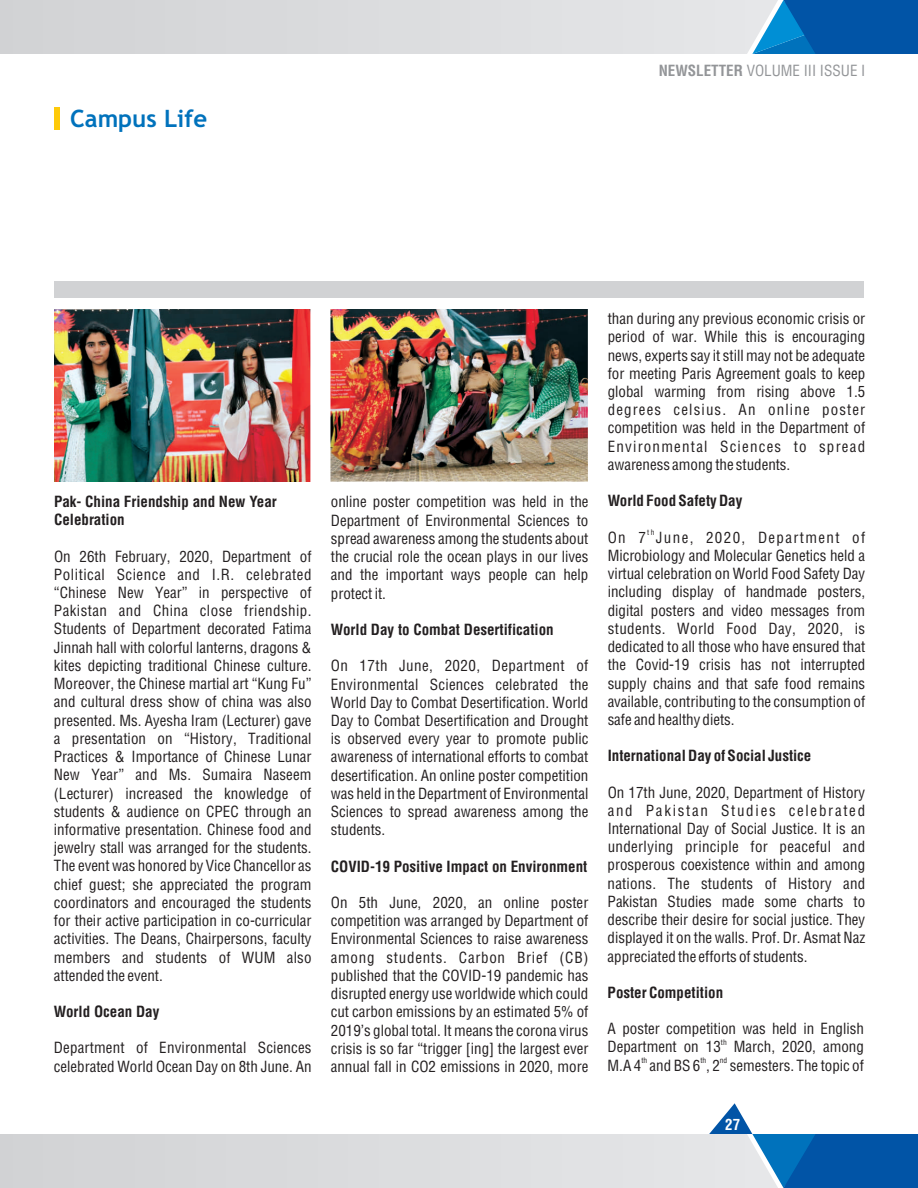
<style>
.page{position:relative;width:918px;height:1188px;background:#fff}
.page>*{position:absolute;margin:0;border:0;box-sizing:border-box;transform-origin:0 0}
.t1{font:700 24px "Trebuchet MS";color:#0072bc}
.t2{font:15px/18.3px "Switzerland Condensed Plain";color:#231f20;text-align:justify}
.t3{font:700 15px/18px "Switzerland Condensed";color:#231f20}
.t4{font:15px "Switzerland Condensed Plain";color:#939598}
.t5{font:700 15px "Switzerland Condensed";color:#fff}
.t6{font:7.5px "Switzerland Condensed Plain";color:#231f20}
.s1{font-family:"Switzerland Condensed";font-weight:700}
</style>
<div class="page">
<div style="left:54px;top:282px;width:810px;height:16px;background:#d1d2d4"></div>
<div style="left:54px;top:107px;width:5px;height:23px;background:#feca0a"></div>
<img style="left:54px;top:309px;width:256px;height:172px">
<img style="left:331px;top:309px;width:256px;height:172px">
<svg style="left:0;top:0;width:918px;height:54px;background:#b8c8d6"></svg>
<svg style="left:0;top:1103px;width:918px;height:85px"></svg>
<h1 class="t1" style="left:70px;top:109px;width:138px">Campus Life</h1>
<p class="t4" style="left:659px;top:65px;width:208px"><span class="s1">NEWSLETTER</span> VOLUME III ISSUE I</p>
<p class="t3" style="left:54px;top:495px;width:224px">Pak- China Friendship and New Year<br>Celebration</p>
<p class="t2" style="left:54px;top:548px;width:259px">On 26th February, 2020, Department of Political Science and I.R. celebrated “Chinese New Year” in perspective of Pakistan and China close friendship.<br>Students of Department decorated Fatima Jinnah hall with colorful lanterns, dragons &amp; kites depicting traditional Chinese culture.<br>Moreover, the Chinese martial art “Kung Fu” and cultural dress show of china was also presented. Ms. Ayesha Iram (Lecturer) gave a presentation on “History, Traditional Practices &amp; Importance of Chinese Lunar New Year” and Ms. Sumaira Naseem (Lecturer) increased the knowledge of students &amp; audience on CPEC through an informative presentation. Chinese food and jewelry stall was arranged for the students.<br>The event was honored by Vice Chancellor as chief guest; she appreciated the program coordinators and encouraged the students for their active participation in co-curricular activities. The Deans, Chairpersons, faculty members and students of WUM also attended the event.</p>
<p class="t3" style="left:54px;top:1004px;width:107px">World Ocean Day</p>
<p class="t2" style="left:54px;top:1040px;width:259px">Department of Environmental Sciences celebrated World Ocean Day on 8th June. An</p>
<p class="t2" style="left:331px;top:494px;width:259px">online poster competition was held in the Department of Environmental Sciences to spread awareness among the students about the crucial role the ocean plays in our lives and the important ways people can help protect it.</p>
<p class="t3" style="left:331px;top:622px;width:224px">World Day to Combat Desertification</p>
<p class="t2" style="left:331px;top:658px;width:259px">On 17th June, 2020, Department of Environmental Sciences celebrated the World Day to Combat Desertification. World Day to Combat Desertification and Drought is observed every year to promote public awareness of international efforts to combat desertification. An online poster competition was held in the Department of Environmental Sciences to spread awareness among the students.</p>
<p class="t3" style="left:331px;top:859px;width:258px">COVID-19 Positive Impact on Environment</p>
<p class="t2" style="left:331px;top:894px;width:259px">On 5th June, 2020, an online poster competition was arranged by Department of Environmental Sciences to raise awareness among students. Carbon Brief (CB) published that the COVID-19 pandemic has disrupted energy use worldwide which could cut carbon emissions by an estimated 5% of 2019's global total. It means the corona virus crisis is so far “trigger [ing] the largest ever annual fall in CO2 emissions in 2020, more</p>
<p class="t2" style="left:608px;top:311px;width:259px">than during any previous economic crisis or period of war. While this is encouraging news, experts say it still may not be adequate for meeting Paris Agreement goals to keep global warming from rising above 1.5 degrees celsius. An online poster competition was held in the Department of Environmental Sciences to spread awareness among the students.</p>
<p class="t3" style="left:608px;top:494px;width:136px">World Food Safety Day</p>
<p class="t6" style="left:647px;top:529px;width:9px">th</p>
<p class="t2" style="left:608px;top:529px;width:259px">On 7 June, 2020, Department of Microbiology and Molecular Genetics held a virtual celebration on World Food Safety Day including display of handmade posters, digital posters and video messages from students. World Food Day, 2020, is dedicated to all those who have ensured that the Covid-19 crisis has not interrupted supply chains and that safe food remains available, contributing to the consumption of safe and healthy diets.</p>
<p class="t3" style="left:608px;top:749px;width:205px">International Day of Social Justice</p>
<p class="t2" style="left:608px;top:784px;width:259px">On 17th June, 2020, Department of History and Pakistan Studies celebrated International Day of Social Justice. It is an underlying principle for peaceful and prosperous coexistence within and among nations. The students of History and Pakistan Studies made some charts to describe their desire for social justice. They displayed it on the walls. Prof. Dr. Asmat Naz appreciated the efforts of students.</p>
<p class="t3" style="left:608px;top:985px;width:117px">Poster Competition</p>
<p class="t2" style="left:608px;top:1021px;width:258px">A poster competition was held in English</p>
<p class="t6" style="left:721px;top:1039px;width:7px">th</p>
<p class="t2" style="left:608px;top:1039px;width:258px">Department on 13 March, 2020, among</p>
<p class="t6" style="left:641px;top:1057px;width:7px">th</p>
<p class="t6" style="left:700px;top:1057px;width:7px">th</p>
<p class="t6" style="left:720px;top:1057px;width:9px">nd</p>
<p class="t2" style="left:608px;top:1057px;width:258px">M.A 4 and BS 6 , 2 semesters. The topic of</p>
<p class="t5" style="left:725px;top:1115px;width:16px">27</p>
</div>
